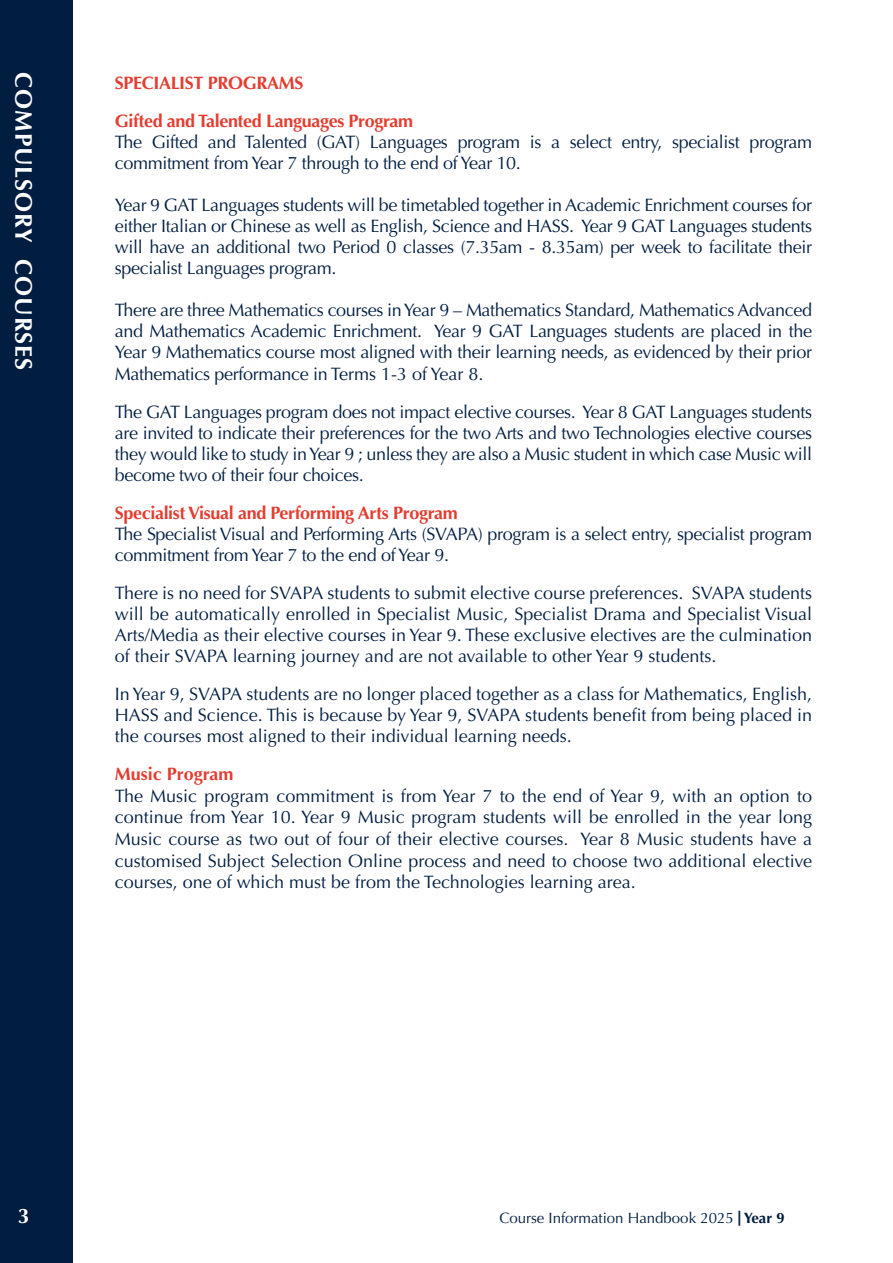
<style>
.page{position:relative;width:893px;height:1263px;background:#fff}
.page>*{position:absolute;margin:0;border:0;box-sizing:border-box;transform-origin:0 0}
.t1{font:700 24px "Optima";letter-spacing:.04em;color:#fff}
.t2{font:700 21px "Optima";color:#fff}
.t3{font:18px/21px "Optima";letter-spacing:-.02em;color:#011e41;text-align:justify}
.t4{font:700 18px/38px "Optima";letter-spacing:-.02em;color:#e43d30}
.t5{font:700 18px "Optima";color:#e43d30}
.t6{font:15px "Optima";color:#011e41}
.s1{font-weight:900}
.s2{font-weight:700}
</style>
<div class="page">
<div style="left:0;top:0;width:72px;height:1263px;background:#011e41"></div>
<h1 class="t1" style="left:38px;top:72px;width:299px;rotate:90deg">COMPULSORY COURSES</h1>
<p class="t4" style="left:115px;top:64px;width:300px">SPECIALIST PROGRAMS<br>Gifted and Talented Languages Program</p>
<p class="t3" style="left:115px;top:132px;width:699px">The Gifted and Talented (GAT) Languages program is a select entry, specialist program commitment from Year 7 through to the end of Year 10.</p>
<p class="t3" style="left:115px;top:195px;width:699px">Year 9 GAT Languages students will be timetabled together in Academic Enrichment courses for either Italian or Chinese as well as English, Science and HASS. Year 9 GAT Languages students will have an additional two Period 0 classes (7.35am - 8.35am) per week to facilitate their specialist Languages program.</p>
<p class="t3" style="left:115px;top:299px;width:699px">There are three Mathematics courses in Year 9 – Mathematics Standard, Mathematics Advanced and Mathematics Academic Enrichment. Year 9 GAT Languages students are placed in the Year 9 Mathematics course most aligned with their learning needs, as evidenced by their prior Mathematics performance in Terms 1-3 of Year 8.</p>
<p class="t3" style="left:115px;top:401px;width:699px">The GAT Languages program does not impact elective courses. Year 8 GAT Languages students are invited to indicate their preferences for the two Arts and two Technologies elective courses they would like to study in Year 9 ; unless they are also a Music student in which case Music will become two of their four choices.</p>
<p class="t4" style="left:115px;top:494px;width:344px">Specialist Visual and Performing Arts Program</p>
<p class="t3" style="left:115px;top:523px;width:699px">The Specialist Visual and Performing Arts (SVAPA) program is a select entry, specialist program commitment from Year 7 to the end of Year 9.</p>
<p class="t3" style="left:115px;top:582px;width:699px">There is no need for SVAPA students to submit elective course preferences. SVAPA students will be automatically enrolled in Specialist Music, Specialist Drama and Specialist Visual Arts/Media as their elective courses in Year 9. These exclusive electives are the culmination of their SVAPA learning journey and are not available to other Year 9 students.</p>
<p class="t3" style="left:115px;top:683px;width:699px">In Year 9, SVAPA students are no longer placed together as a class for Mathematics, English, HASS and Science. This is because by Year 9, SVAPA students benefit from being placed in the courses most aligned to their individual learning needs.</p>
<p class="t5" style="left:115px;top:764px;width:120px">Music Program</p>
<p class="t3" style="left:115px;top:785px;width:699px;line-height:21.6px">The Music program commitment is from Year 7 to the end of Year 9, with an option to continue from Year 10. Year 9 Music program students will be enrolled in the year long Music course as two out of four of their elective courses. Year 8 Music students have a customised Subject Selection Online process and need to choose two additional elective courses, one of which must be from the Technologies learning area.</p>
<p class="t2" style="left:18px;top:1204px;width:13px">3</p>
<p class="t6" style="left:499px;top:1209px;width:287px">Course Information Handbook 2025 <span class="s1">|</span> <span class="s2">Year 9</span></p>
</div>
